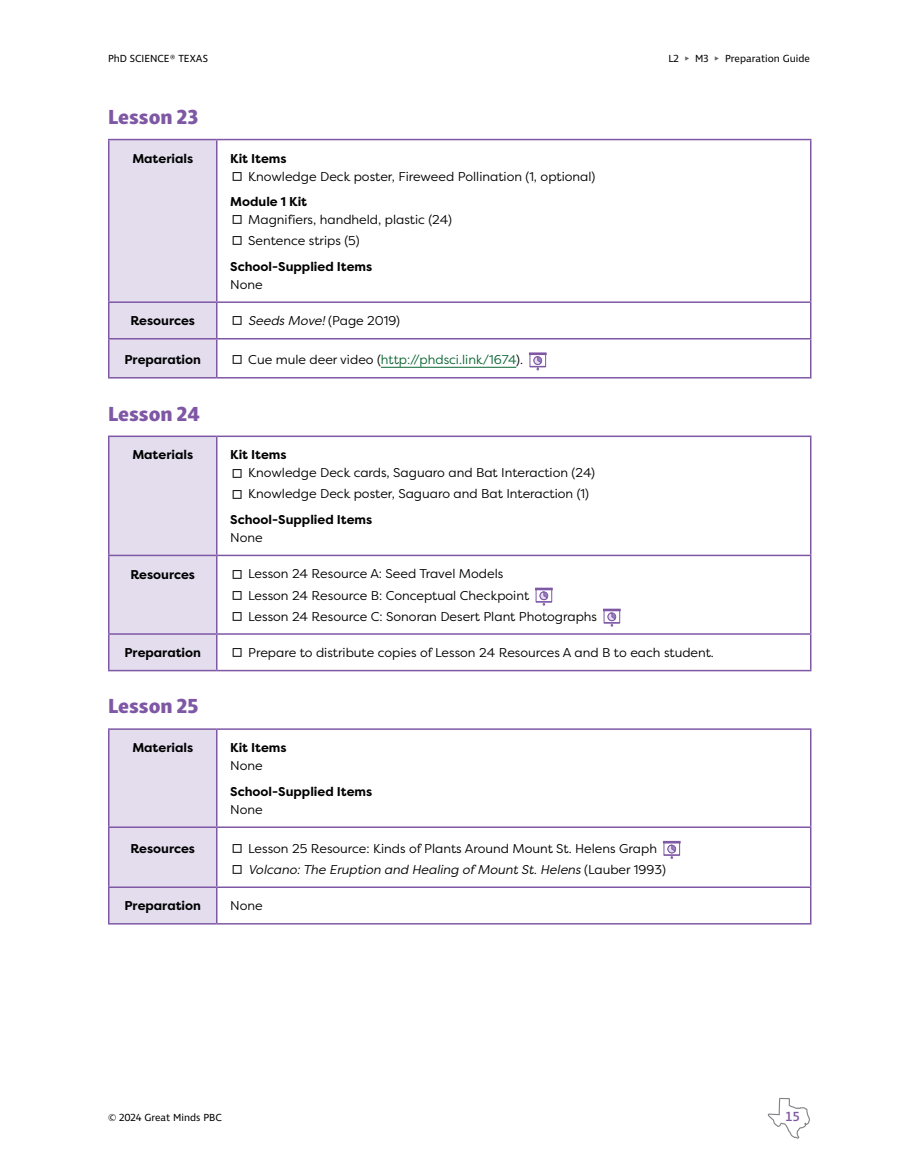
<style>
.page{position:relative;width:918px;height:1175px;background:#fff}
.page>*{position:absolute;margin:0;border:0;box-sizing:border-box;transform-origin:0 0}
.t1{font:33px "Skolar Sans Latn";color:#000}
.t2{font:21px "Skolar Sans Latn Eb";color:#7f58a5}
.t3{font:500 13.5px "Ingra";color:#7f58a5}
.t4{font:12.75px "Filson Pro";color:#000}
.t5{font:700 12.75px "Filson Pro";color:#000}
.t6{font:italic 12.75px "Filson Pro";color:#000}
.t7{font:12.75px "Filson Pro";color:#096532}
.t8{font:10.5px "Ingra";color:#000}
.s1{color:#636466}
.s2{font-family:"Skolar Sans Latn";font-style:normal;font-size:33px}
.s3{font-style:normal}
.s4{font-family:"Skolar Sans Latn";font-size:33px;color:#000}
.s5{color:#000}
.s6{font-family:"Skolar Sans Latn";font-size:33px}
</style>
<div class="page">
<div style="left:110px;top:140px;width:106px;height:237px;background:#e3ddee"></div>
<hr style="left:108px;top:301px;width:109px;height:2px;background:#7f58a5">
<hr style="left:217px;top:301px;width:595px;height:2px;background:#7f58a5">
<hr style="left:108px;top:338px;width:109px;height:1px;background:#7f58a5">
<hr style="left:217px;top:338px;width:595px;height:1px;background:#7f58a5">
<hr style="left:108px;top:139px;width:109px;height:1px;background:#7f58a5">
<hr style="left:108px;top:140px;width:2px;height:161px;background:#7f58a5">
<hr style="left:108px;top:303px;width:2px;height:35px;background:#7f58a5">
<hr style="left:108px;top:339px;width:2px;height:38px;background:#7f58a5">
<hr style="left:108px;top:377px;width:109px;height:1px;background:#7f58a5">
<hr style="left:217px;top:139px;width:595px;height:1px;background:#7f58a5">
<hr style="left:216px;top:140px;width:2px;height:161px;background:#7f58a5">
<hr style="left:810px;top:140px;width:2px;height:161px;background:#7f58a5">
<hr style="left:216px;top:303px;width:2px;height:35px;background:#7f58a5">
<hr style="left:810px;top:303px;width:2px;height:35px;background:#7f58a5">
<hr style="left:216px;top:339px;width:2px;height:38px;background:#7f58a5">
<hr style="left:810px;top:339px;width:2px;height:38px;background:#7f58a5">
<hr style="left:217px;top:377px;width:595px;height:1px;background:#7f58a5">
<hr style="left:381px;top:367px;width:135px;height:1px;background:#096532">
<svg style="left:528px;top:353px;width:19px;height:15px"></svg>
<div style="left:530px;top:354px;width:16px;height:13px;background:#f6f4f9"></div>
<div style="left:530px;top:353px;width:16px;height:14px;border:1px solid #7f58a5"></div>
<hr style="left:529px;top:352px;width:18px;height:3px;background:#7f58a5">
<svg style="left:530px;top:356px;width:16px;height:14px"></svg>
<div style="left:110px;top:437px;width:106px;height:233px;background:#e3ddee"></div>
<hr style="left:108px;top:554px;width:109px;height:2px;background:#7f58a5">
<hr style="left:217px;top:554px;width:595px;height:2px;background:#7f58a5">
<hr style="left:108px;top:633px;width:109px;height:1px;background:#7f58a5">
<hr style="left:217px;top:633px;width:595px;height:1px;background:#7f58a5">
<hr style="left:108px;top:435px;width:109px;height:2px;background:#7f58a5">
<hr style="left:108px;top:437px;width:2px;height:117px;background:#7f58a5">
<hr style="left:108px;top:556px;width:2px;height:77px;background:#7f58a5">
<hr style="left:108px;top:634px;width:2px;height:36px;background:#7f58a5">
<hr style="left:108px;top:670px;width:109px;height:1px;background:#7f58a5">
<hr style="left:217px;top:435px;width:595px;height:2px;background:#7f58a5">
<hr style="left:216px;top:437px;width:2px;height:117px;background:#7f58a5">
<hr style="left:810px;top:437px;width:2px;height:117px;background:#7f58a5">
<hr style="left:216px;top:556px;width:2px;height:77px;background:#7f58a5">
<hr style="left:810px;top:556px;width:2px;height:77px;background:#7f58a5">
<hr style="left:216px;top:634px;width:2px;height:36px;background:#7f58a5">
<hr style="left:810px;top:634px;width:2px;height:36px;background:#7f58a5">
<hr style="left:217px;top:670px;width:595px;height:1px;background:#7f58a5">
<svg style="left:535px;top:590px;width:18px;height:13px"></svg>
<div style="left:536px;top:589px;width:16px;height:13px;background:#d9cee4"></div>
<div style="left:536px;top:588px;width:16px;height:14px;border:1px solid #7f58a5"></div>
<hr style="left:535px;top:587px;width:18px;height:3px;background:#7f58a5">
<svg style="left:536px;top:591px;width:16px;height:14px"></svg>
<svg style="left:603px;top:611px;width:18px;height:13px"></svg>
<div style="left:604px;top:610px;width:16px;height:13px;background:#d8cde4"></div>
<div style="left:604px;top:609px;width:16px;height:14px;border:1px solid #7f58a5"></div>
<hr style="left:603px;top:608px;width:18px;height:3px;background:#7f58a5">
<svg style="left:604px;top:612px;width:16px;height:14px"></svg>
<div style="left:110px;top:730px;width:106px;height:193px;background:#e3ddee"></div>
<hr style="left:108px;top:826px;width:109px;height:2px;background:#7f58a5">
<hr style="left:217px;top:826px;width:595px;height:2px;background:#7f58a5">
<hr style="left:108px;top:886px;width:109px;height:2px;background:#7f58a5">
<hr style="left:217px;top:886px;width:595px;height:2px;background:#7f58a5">
<hr style="left:108px;top:728px;width:109px;height:2px;background:#7f58a5">
<hr style="left:108px;top:730px;width:2px;height:96px;background:#7f58a5">
<hr style="left:108px;top:828px;width:2px;height:58px;background:#7f58a5">
<hr style="left:108px;top:888px;width:2px;height:35px;background:#7f58a5">
<hr style="left:108px;top:923px;width:109px;height:1px;background:#7f58a5">
<hr style="left:217px;top:728px;width:595px;height:2px;background:#7f58a5">
<hr style="left:216px;top:730px;width:2px;height:96px;background:#7f58a5">
<hr style="left:810px;top:730px;width:2px;height:96px;background:#7f58a5">
<hr style="left:216px;top:828px;width:2px;height:58px;background:#7f58a5">
<hr style="left:810px;top:828px;width:2px;height:58px;background:#7f58a5">
<hr style="left:216px;top:888px;width:2px;height:35px;background:#7f58a5">
<hr style="left:810px;top:888px;width:2px;height:35px;background:#7f58a5">
<hr style="left:217px;top:923px;width:595px;height:1px;background:#7f58a5">
<svg style="left:663px;top:841px;width:18px;height:17px"></svg>
<svg style="left:767px;top:1097px;width:43px;height:42px"></svg>
<p class="t8" style="left:108px;top:52px;width:101px">PhD SCIENCE® TEXAS</p>
<p class="t8" style="left:668px;top:52px;width:143px">L2 <span class="s1">▸</span> M3 <span class="s1">▸</span> Preparation Guide</p>
<h3 class="t2" style="left:108px;top:99px;width:92px">Lesson 23</h3>
<p class="t5" style="left:132px;top:150px;width:62px">Materials</p>
<p class="t5" style="left:230px;top:150px;width:58px">Kit Items</p>
<h1 class="t1" style="left:230px;top:148px;width:16px">□</h1>
<p class="t4" style="left:248px;top:168px;width:349px">Knowledge Deck poster, Fireweed Pollination (1, optional)</p>
<p class="t5" style="left:230px;top:194px;width:78px">Module 1 Kit</p>
<h1 class="t1" style="left:230px;top:192px;width:16px">□</h1>
<p class="t4" style="left:248px;top:211px;width:205px">Magnifiers, handheld, plastic (24)</p>
<h1 class="t1" style="left:230px;top:213px;width:16px">□</h1>
<p class="t4" style="left:248px;top:232px;width:113px">Sentence strips (5)</p>
<p class="t5" style="left:230px;top:258px;width:144px">School-Supplied Items</p>
<p class="t4" style="left:230px;top:276px;width:34px">None</p>
<p class="t5" style="left:130px;top:313px;width:66px">Resources</p>
<p class="t6" style="left:230px;top:312px;width:171px"><span class="s2">□</span> Seeds Move! <span class="s3">(Page 2019)</span></p>
<p class="t5" style="left:124px;top:352px;width:78px">Preparation</p>
<p class="t7" style="left:230px;top:351px;width:294px"><span class="s4">□</span> <span class="s5">Cue mule deer video (</span>http://phdsci.link/1674<span class="s5">).</span></p>
<h3 class="t2" style="left:108px;top:395px;width:94px">Lesson 24</h3>
<p class="t5" style="left:132px;top:447px;width:62px">Materials</p>
<p class="t5" style="left:230px;top:447px;width:58px">Kit Items</p>
<h1 class="t1" style="left:230px;top:445px;width:16px">□</h1>
<p class="t4" style="left:248px;top:464px;width:348px">Knowledge Deck cards, Saguaro and Bat Interaction (24)</p>
<h1 class="t1" style="left:230px;top:466px;width:16px">□</h1>
<p class="t4" style="left:248px;top:485px;width:342px">Knowledge Deck poster, Saguaro and Bat Interaction (1)</p>
<p class="t5" style="left:230px;top:511px;width:144px">School-Supplied Items</p>
<p class="t4" style="left:230px;top:529px;width:34px">None</p>
<p class="t5" style="left:130px;top:566px;width:66px">Resources</p>
<p class="t4" style="left:230px;top:565px;width:275px"><span class="s6">□</span> Lesson 24 Resource A: Seed Travel Models</p>
<h1 class="t1" style="left:230px;top:567px;width:16px">□</h1>
<p class="t4" style="left:248px;top:586px;width:282px">Lesson 24 Resource B: Conceptual Checkpoint</p>
<h1 class="t1" style="left:230px;top:588px;width:16px">□</h1>
<p class="t4" style="left:248px;top:607px;width:350px">Lesson 24 Resource C: Sonoran Desert Plant Photographs</p>
<p class="t5" style="left:125px;top:644px;width:78px">Preparation</p>
<p class="t4" style="left:230px;top:644px;width:485px"><span class="s6">□</span> Prepare to distribute copies of Lesson 24 Resources A and B to each student.</p>
<h3 class="t2" style="left:108px;top:688px;width:92px">Lesson 25</h3>
<p class="t5" style="left:132px;top:739px;width:62px">Materials</p>
<p class="t5" style="left:230px;top:739px;width:58px">Kit Items</p>
<p class="t4" style="left:230px;top:757px;width:34px">None</p>
<p class="t5" style="left:230px;top:783px;width:144px">School-Supplied Items</p>
<p class="t4" style="left:230px;top:801px;width:34px">None</p>
<p class="t5" style="left:130px;top:840px;width:66px">Resources</p>
<p class="t4" style="left:230px;top:840px;width:428px"><span class="s6">□</span> Lesson 25 Resource: Kinds of Plants Around Mount St. Helens Graph</p>
<h1 class="t1" style="left:230px;top:841px;width:16px">□</h1>
<p class="t6" style="left:248px;top:861px;width:419px">Volcano: The Eruption and Healing of Mount St. Helens <span class="s3">(Lauber 1993)</span></p>
<p class="t5" style="left:124px;top:897px;width:78px">Preparation</p>
<p class="t4" style="left:230px;top:897px;width:34px">None</p>
<p class="t8" style="left:108px;top:1110px;width:115px">© 2024 Great Minds PBC</p>
<p class="t3" style="left:785px;top:1108px;width:16px">15</p>
</div>
